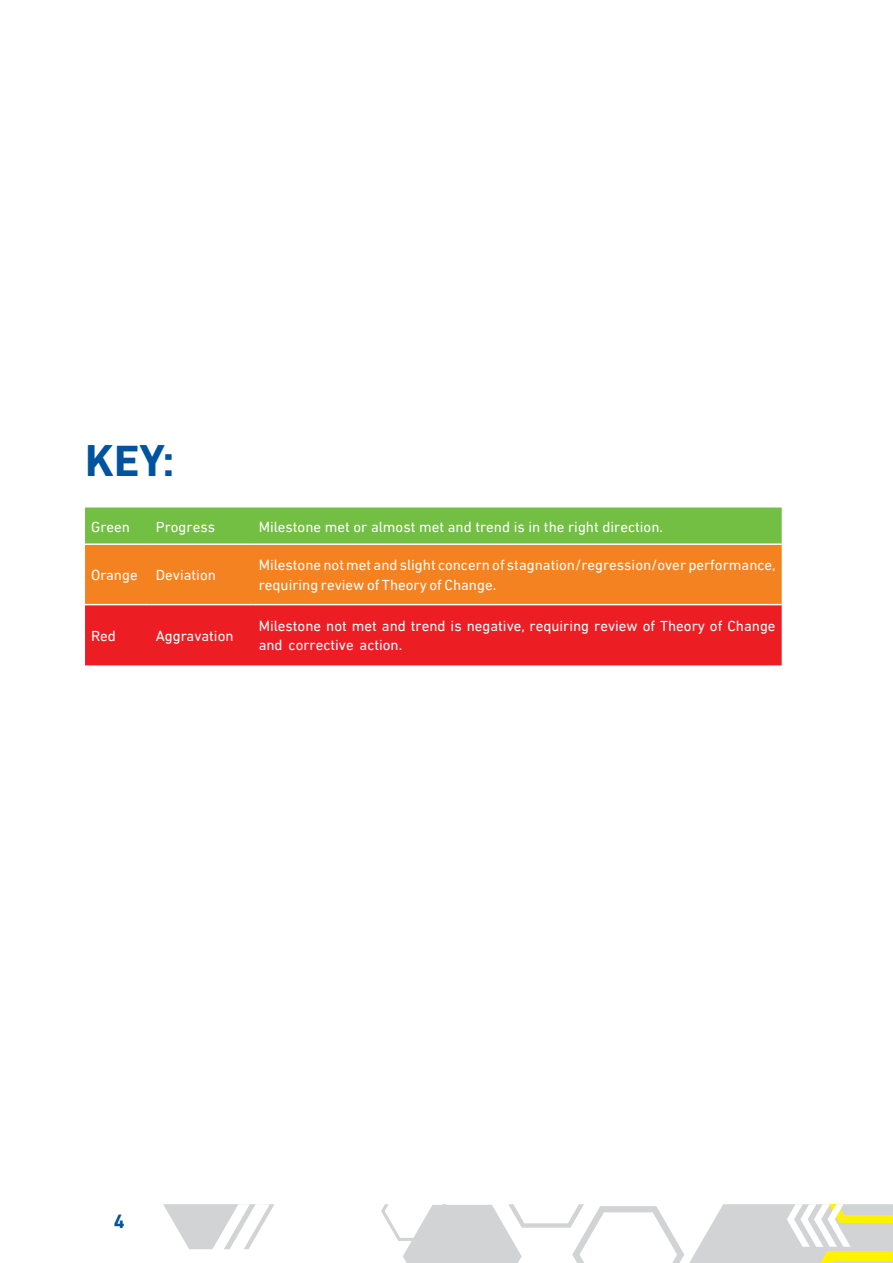
<style>
.page{position:relative;width:893px;height:1263px;background:#fff}
.page>*{position:absolute;margin:0;border:0;box-sizing:border-box;transform-origin:0 0}
.t1{font:700 45px "DIN Next LT Arabic";color:#00539f}
.t2{font:700 19.5px "DIN Next LT Arabic";color:#00539f}
.t3{font:15px/19.5px "DIN Next LT Arabic";color:#fff}
</style>
<div class="page">
<svg style="left:85px;top:507px;width:697px;height:158px;background:#d46a2b"></svg>
<hr style="left:85px;top:543px;width:65px;height:2px;background:#fff">
<hr style="left:150px;top:543px;width:103px;height:2px;background:#fff">
<hr style="left:253px;top:543px;width:529px;height:2px;background:#fff">
<hr style="left:85px;top:604px;width:65px;height:1px;background:#fff">
<hr style="left:150px;top:604px;width:103px;height:1px;background:#fff">
<hr style="left:253px;top:604px;width:529px;height:1px;background:#fff">
<svg style="left:163px;top:1204px;width:730px;height:59px"></svg>
<h1 class="t1" style="left:85px;top:434px;width:91px">KEY:</h1>
<p class="t3" style="left:91px;top:517px;width:40px">Green</p>
<p class="t3" style="left:156px;top:517px;width:61px">Progress</p>
<p class="t3" style="left:259px;top:517px;width:406px">Milestone met or almost met and trend is in the right direction.</p>
<p class="t3" style="left:91px;top:565px;width:126px">Orange Deviation</p>
<p class="t3" style="left:259px;top:555px;width:518px">Milestone not met and slight concern of stagnation/regression/over performance, requiring review of Theory of Change.</p>
<p class="t3" style="left:91px;top:626px;width:27px">Red</p>
<p class="t3" style="left:156px;top:626px;width:79px">Aggravation</p>
<p class="t3" style="left:259px;top:616px;width:518px">Milestone not met and trend is negative, requiring review of Theory of Change and corrective action.</p>
<h2 class="t2" style="left:114px;top:1209px;width:12px">4</h2>
</div>
